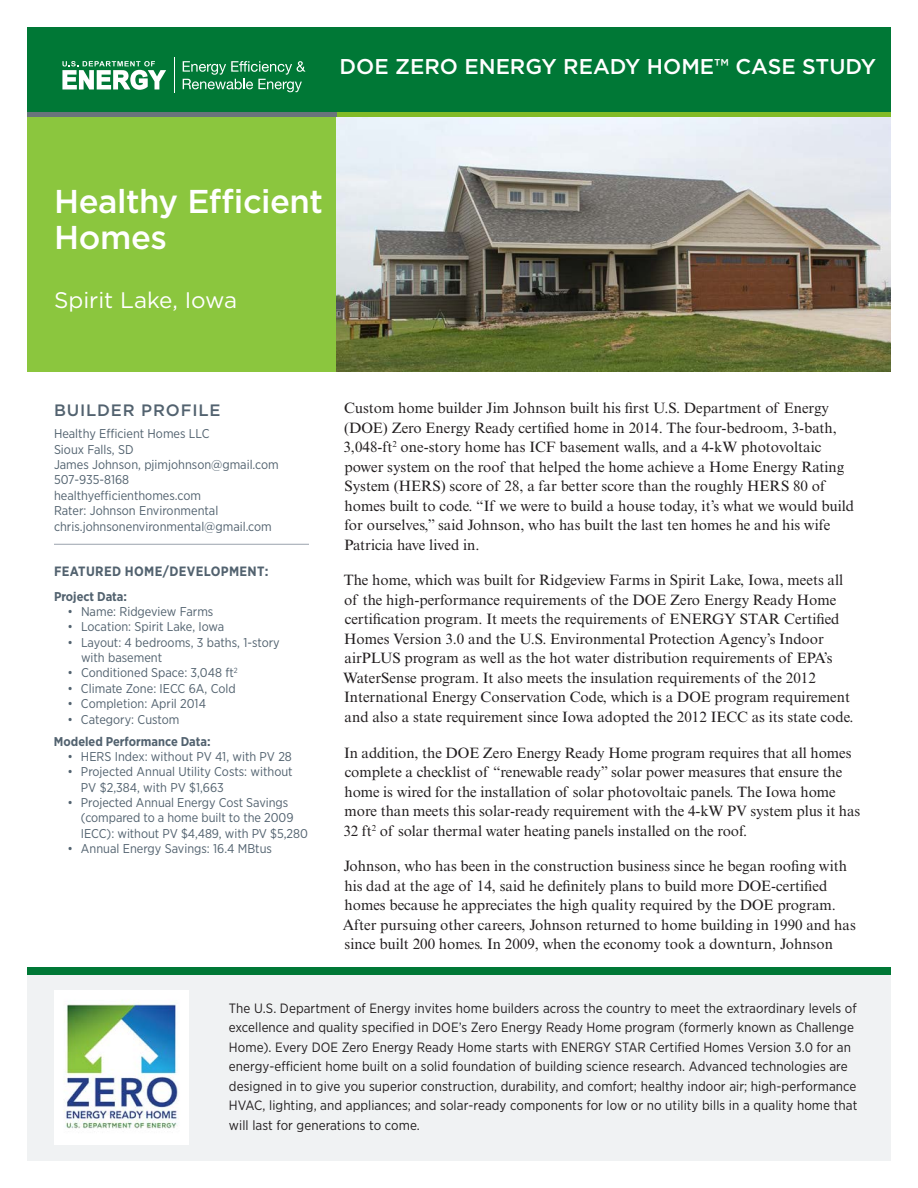
<style>
.page{position:relative;width:918px;height:1188px;background:#fff}
.page>*{position:absolute;margin:0;border:0;box-sizing:border-box;transform-origin:0 0}
.t1{font:500 33px/36px "Gotham";letter-spacing:-.015em;color:#fff}
.t2{font:22.5px "Gotham";color:#fff}
.t3{font:500 21.3px "Gotham";color:#fff}
.t4{font:500 16.5px "Gotham";letter-spacing:.05em;color:#52626f}
.t5{font:15px/19.5px "Times New Roman MT Std";color:#231f20}
.t6{font:13.5px/19.5px "Gotham Narrow";letter-spacing:.005em;color:#231f20}
.t7{font:700 13.5px "Gotham Narrow";letter-spacing:.025em;color:#52626f}
.t8{font:12.75px/15.3px "Gotham Narrow";color:#52626f}
.t9{font:700 12.75px "Gotham Narrow";color:#52626f}
</style>
<div class="page">
<div style="left:27px;top:117px;width:310px;height:255px;background:#8bc63e"></div>
<img style="left:337px;top:117px;width:554px;height:255px">
<div style="left:27px;top:971px;width:864px;height:190px;background:#f0f2f3"></div>
<div style="left:27px;top:27px;width:864px;height:85px;background:#007836"></div>
<svg style="left:62px;top:61px;width:104px;height:29px"></svg>
<hr style="left:174px;top:57px;width:1px;height:36px;background:#fff">
<svg style="left:183px;top:61px;width:123px;height:31px"></svg>
<div style="left:337px;top:112px;width:554px;height:5px;background:#82bb27"></div>
<div style="left:27px;top:112px;width:310px;height:5px;background:#6a747b"></div>
<img style="left:54px;top:991px;width:135px;height:153px">
<div style="left:27px;top:968px;width:864px;height:7px;background:#007836"></div>
<hr style="left:54px;top:544px;width:255px;height:1px;background:#9aa2ad">
<h3 class="t3" style="left:339px;top:54px;width:538px">DOE ZERO ENERGY READY HOME™ CASE STUDY</h3>
<h1 class="t1" style="left:54px;top:183px;width:270px">Healthy Efficient<br>Homes</h1>
<h2 class="t2" style="left:54px;top:287px;width:185px">Spirit Lake, Iowa</h2>
<p class="t4" style="left:54px;top:401px;width:168px">BUILDER PROFILE</p>
<p class="t8" style="left:54px;top:426px;width:226px">Healthy Efficient Homes LLC<br>Sioux Falls, SD<br>James Johnson, pjimjohnson@gmail.com<br>507-935-8168 healthyefficienthomes.com<br>Rater: Johnson Environmental chris.johnsonenvironmental@gmail.com</p>
<p class="t7" style="left:54px;top:562px;width:216px">FEATURED HOME/DEVELOPMENT:</p>
<p class="t9" style="left:54px;top:588px;width:75px">Project Data:</p>
<p class="t8" style="left:68px;top:604px;width:147px">• Name: Ridgeview Farms</p>
<p class="t8" style="left:68px;top:619px;width:158px">• Location: Spirit Lake, Iowa</p>
<p class="t8" style="left:81px;top:634px;width:200px;text-indent:-14px">• Layout: 4 bedrooms, 3 baths, 1-story with basement</p>
<p class="t8" style="left:68px;top:665px;width:172px">• Conditioned Space: 3,048 ft<sup>2</sup></p>
<p class="t8" style="left:67px;top:680px;width:170px">• Climate Zone: IECC 6A, Cold</p>
<p class="t8" style="left:67px;top:696px;width:140px">• Completion: April 2014</p>
<p class="t8" style="left:67px;top:711px;width:113px">• Category: Custom</p>
<p class="t9" style="left:54px;top:733px;width:158px">Modeled Performance Data:</p>
<p class="t8" style="left:67px;top:749px;width:226px">• HERS Index: without PV 41, with PV 28</p>
<p class="t8" style="left:81px;top:764px;width:213px;text-indent:-14px">• Projected Annual Utility Costs: without<br>PV $2,384, with PV $1,663</p>
<p class="t8" style="left:81px;top:795px;width:228px;text-indent:-14px">• Projected Annual Energy Cost Savings (compared to a home built to the 2009<br>IECC): without PV $4,489, with PV $5,280</p>
<p class="t8" style="left:67px;top:840px;width:206px">• Annual Energy Savings: 16.4 MBtus</p>
<p class="t5" style="left:343px;top:398px;width:512px">Custom home builder Jim Johnson built his first U.S. Department of Energy (DOE) Zero Energy Ready certified home in 2014. The four-bedroom, 3-bath, 3,048-ft<sup>2</sup> one-story home has ICF basement walls, and a 4-kW photovoltaic power system on the roof that helped the home achieve a Home Energy Rating System (HERS) score of 28, a far better score than the roughly HERS 80 of homes built to code. “If we were to build a house today, it’s what we would build for ourselves,” said Johnson, who has built the last ten homes he and his wife Patricia have lived in.</p>
<p class="t5" style="left:343px;top:571px;width:512px">The home, which was built for Ridgeview Farms in Spirit Lake, Iowa, meets all of the high-performance requirements of the DOE Zero Energy Ready Home certification program. It meets the requirements of ENERGY STAR Certified Homes Version 3.0 and the U.S. Environmental Protection Agency’s Indoor airPLUS program as well as the hot water distribution requirements of EPA’s WaterSense program. It also meets the insulation requirements of the 2012<br>International Energy Conservation Code, which is a DOE program requirement and also a state requirement since Iowa adopted the 2012 IECC as its state code.</p>
<p class="t5" style="left:343px;top:743px;width:518px">In addition, the DOE Zero Energy Ready Home program requires that all homes complete a checklist of “renewable ready” solar power measures that ensure the home is wired for the installation of solar photovoltaic panels. The Iowa home more than meets this solar-ready requirement with the 4-kW PV system plus it has 32 ft<sup>2</sup> of solar thermal water heating panels installed on the roof.</p>
<p class="t5" style="left:343px;top:857px;width:515px">Johnson, who has been in the construction business since he began roofing with his dad at the age of 14, said he definitely plans to build more DOE-certified homes because he appreciates the high quality required by the DOE program.<br>After pursuing other careers, Johnson returned to home building in 1990 and has since built 200 homes. In 2009, when the economy took a downturn, Johnson</p>
<p class="t6" style="left:229px;top:998px;width:630px">The U.S. Department of Energy invites home builders across the country to meet the extraordinary levels of excellence and quality specified in DOE’s Zero Energy Ready Home program (formerly known as Challenge Home). Every DOE Zero Energy Ready Home starts with ENERGY STAR Certified Homes Version 3.0 for an energy-efficient home built on a solid foundation of building science research. Advanced technologies are designed in to give you superior construction, durability, and comfort; healthy indoor air; high-performance HVAC, lighting, and appliances; and solar-ready components for low or no utility bills in a quality home that will last for generations to come.</p>
</div>
